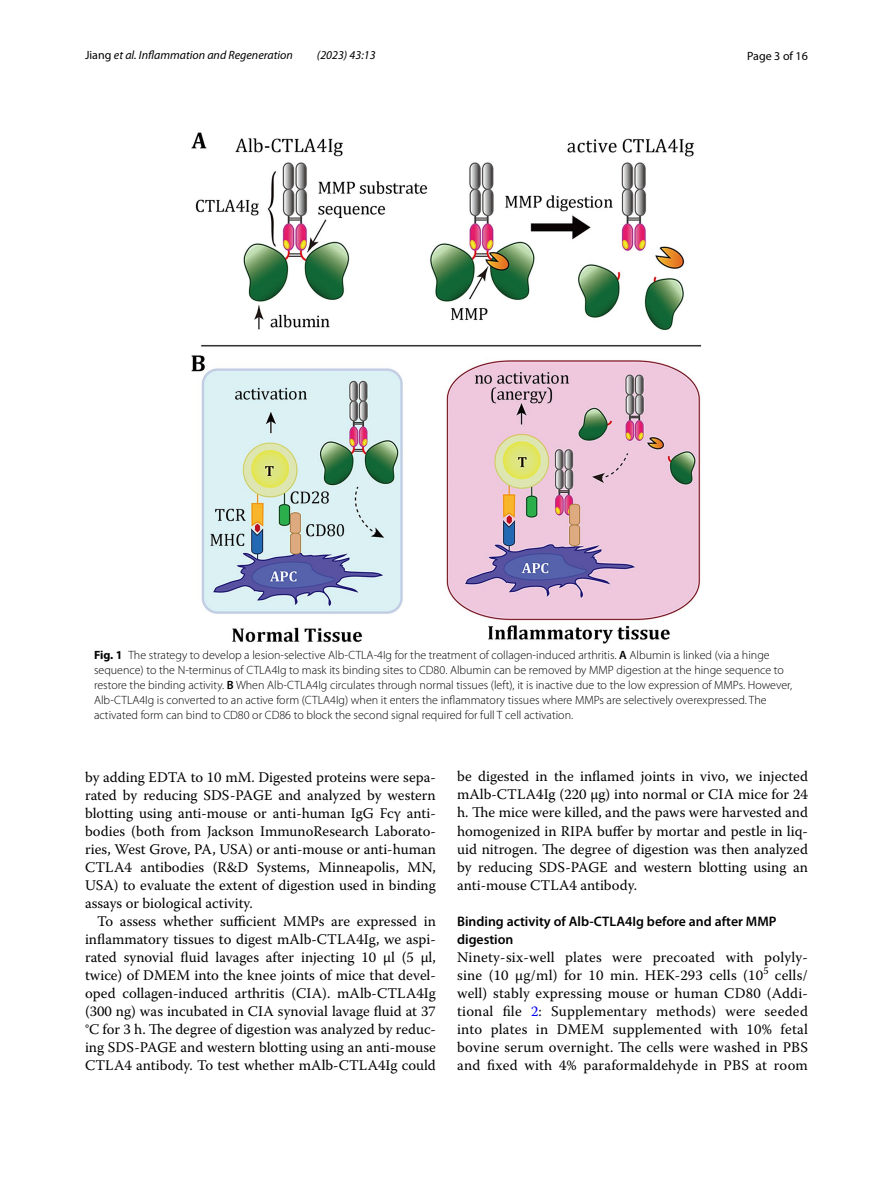
<style>
.page{position:relative;width:893px;height:1187px;background:#fff}
.page>*{position:absolute;margin:0;border:0;box-sizing:border-box;transform-origin:0 0}
.t1{font:14.7px/18px "Warnock Pro";color:#000;text-align:justify}
.t2{font:600 13.8px/18px "Myriad Pro";color:#000}
.t3{font:300 12px/15px "Myriad Pro";color:#000}
.t4{font:italic 12px "Myriad Pro";color:#000}
.t5{font:12px "Myriad Pro";color:#000}
.s1{font-style:normal}
.s2{font-weight:700}
.s3{font-weight:600}
.s4{color:#00f}
</style>
<div class="page">
<img style="left:191px;top:133px;width:511px;height:510px">
<p class="t4" style="left:85px;top:48px;width:209px"><span class="s1">Jiang</span> et al. Inflammation and Regeneration</p>
<p class="t4" style="left:317px;top:48px;width:60px">(2023) 43:13</p>
<p class="t5" style="left:747px;top:48px;width:62px">Page 3 of 16</p>
<p class="t3" style="left:94px;top:647px;width:700px"><span class="s2">Fig. 1</span> The strategy to develop a lesion-selective Alb-CTLA-4Ig for the treatment of collagen-induced arthritis. <span class="s3">A</span> Albumin is linked (via a hinge sequence) to the N-terminus of CTLA4Ig to mask its binding sites to CD80. Albumin can be removed by MMP digestion at the hinge sequence to restore the binding activity. <span class="s3">B</span> When Alb-CTLA4Ig circulates through normal tissues (left), it is inactive due to the low expression of MMPs. However, Alb-CTLA4Ig is converted to an active form (CTLA4Ig) when it enters the inflammatory tissues where MMPs are selectively overexpressed. The activated form can bind to CD80 or CD86 to block the second signal required for full T cell activation.</p>
<p class="t1" style="left:85px;top:767px;width:352px">by adding EDTA to 10 mM. Digested proteins were sepa&shy;rated by reducing SDS-PAGE and analyzed by western blotting using anti-mouse or anti-human IgG Fcγ anti&shy;bodies (both from Jackson ImmunoResearch Laborato&shy;ries, West Grove, PA, USA) or anti-mouse or anti-human CTLA4 antibodies (R&amp;D Systems, Minneapolis, MN, USA) to evaluate the extent of digestion used in binding assays or biological activity.</p>
<p class="t1" style="left:85px;top:911px;width:352px;text-indent:12px">To assess whether sufficient MMPs are expressed in inflammatory tissues to digest mAlb-CTLA4Ig, we aspi&shy;rated synovial fluid lavages after injecting 10 μl (5 μl, twice) of DMEM into the knee joints of mice that devel&shy;oped collagen-induced arthritis (CIA). mAlb-CTLA4Ig (300 ng) was incubated in CIA synovial lavage fluid at 37 °C for 3 h. The degree of digestion was analyzed by reduc&shy;ing SDS-PAGE and western blotting using an anti-mouse CTLA4 antibody. To test whether mAlb-CTLA4Ig could</p>
<p class="t1" style="left:457px;top:767px;width:352px">be digested in the inflamed joints in vivo, we injected mAlb-CTLA4Ig (220 μg) into normal or CIA mice for 24 h. The mice were killed, and the paws were harvested and homogenized in RIPA buffer by mortar and pestle in liq&shy;uid nitrogen. The degree of digestion was then analyzed by reducing SDS-PAGE and western blotting using an anti-mouse CTLA4 antibody.</p>
<p class="t2" style="left:457px;top:911px;width:321px">Binding activity of Alb‑CTLA4Ig before and after MMP digestion</p>
<p class="t1" style="left:457px;top:947px;width:352px">Ninety-six-well plates were precoated with polyly&shy;sine (10 μg/ml) for 10 min. HEK-293 cells (10<sup>5</sup> cells/ well) stably expressing mouse or human CD80 (Addi&shy;tional file <span class="s4">2</span>: Supplementary methods) were seeded into plates in DMEM supplemented with 10% fetal bovine serum overnight. The cells were washed in PBS and fixed with 4% paraformaldehyde in PBS at room</p>
</div>
